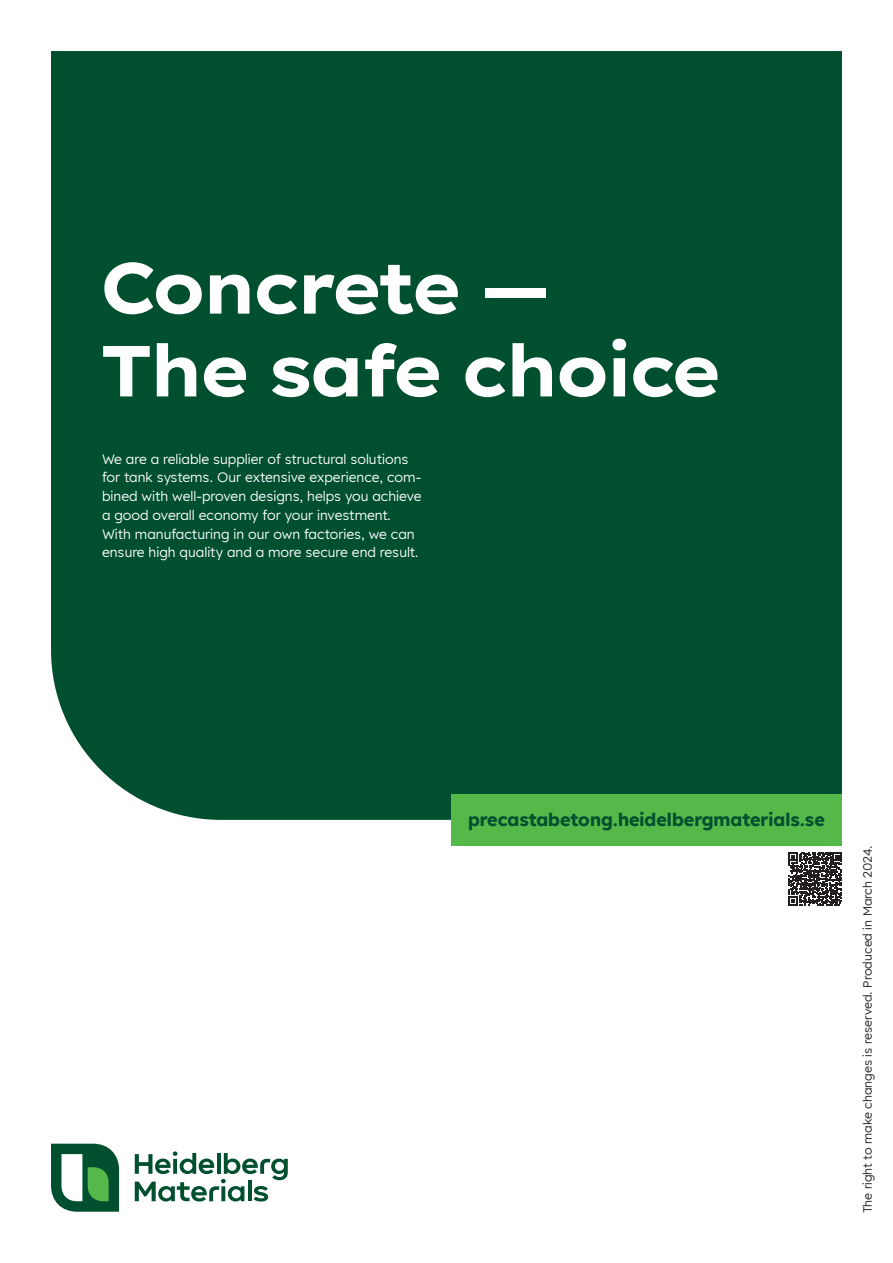
<style>
.page{position:relative;width:893px;height:1263px;background:#fff}
.page>*{position:absolute;margin:0;border:0;box-sizing:border-box;transform-origin:0 0}
.t1{font:700 72px/82.8px "Lexend Exa HM";color:#fff}
.t2{font:700 18px "Lexend HM";color:#004f2f}
.t3{font:13.5px/18.8px "Lexend HM";color:#fff}
.t4{font:12px "Lexend HM";color:#231f20}
</style>
<div class="page">
<div style="left:51px;top:51px;width:791px;height:769px;background:#004f2f"></div>
<div style="left:451px;top:794px;width:391px;height:51px;background:#55b94a"></div>
<svg style="left:51px;top:1144px;width:68px;height:67px"></svg>
<svg style="left:135px;top:1151px;width:153px;height:50px"></svg>
<svg style="left:788px;top:852px;width:54px;height:53px"></svg>
<h1 class="t1" style="left:102px;top:241px;width:619px">Concrete —<br>The safe choice</h1>
<p class="t3" style="left:102px;top:449px;width:321px">We are a reliable supplier of structural solutions for tank systems. Our extensive experience, com&shy;bined with well-proven designs, helps you achieve a good overall economy for your investment.<br>With manufacturing in our own factories, we can ensure high quality and a more secure end result.</p>
<h2 class="t2" style="left:468px;top:805px;width:358px">precastabetong.heidelbergmaterials.se</h2>
<p class="t4" style="left:858px;top:1213px;width:370px;rotate:-90deg">The right to make changes is reserved. Produced in March 2024.</p>
</div>
